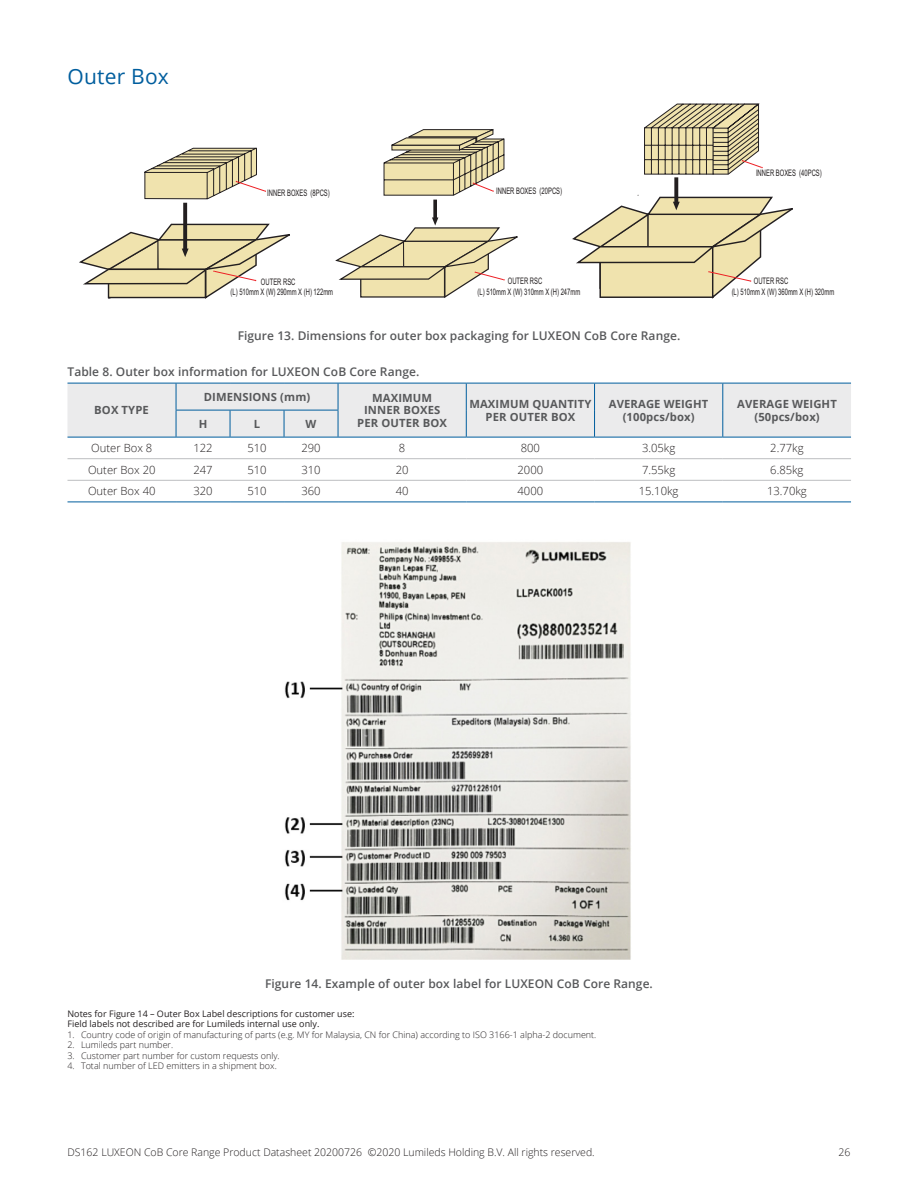
<style>
.page{position:relative;width:918px;height:1188px;background:#fff}
.page>*{position:absolute;margin:0;border:0;box-sizing:border-box;transform-origin:0 0}
.t1{font:21px "Open Sans";letter-spacing:.01em;color:#005e9e}
.t2{font:600 12px "Open Sans";letter-spacing:.005em;color:#58595b}
.t3{font:700 11.25px/12.8px "Open Sans";letter-spacing:.01em;color:#58595b}
.t4{font:300 11.25px "Open Sans";color:#231f20}
.t5{font:300 10.5px "Open Sans";color:#231f20}
.t6{font:300 9px "Open Sans";color:#231f20}
.t7{font:9px "Arial";color:#231f20;scale:.65 1}
.t8{font:9px/10.5px "Open Sans";color:#231f20}
</style>
<div class="page">
<hr style="left:68px;top:437px;width:108px;height:1px;background:#005e9e">
<hr style="left:338px;top:437px;width:128px;height:1px;background:#005e9e">
<hr style="left:466px;top:437px;width:129px;height:1px;background:#005e9e">
<hr style="left:595px;top:437px;width:128px;height:1px;background:#005e9e">
<hr style="left:723px;top:437px;width:128px;height:1px;background:#005e9e">
<hr style="left:176px;top:437px;width:54px;height:1px;background:#005e9e">
<hr style="left:230px;top:437px;width:54px;height:1px;background:#005e9e">
<hr style="left:284px;top:437px;width:54px;height:1px;background:#005e9e">
<div style="left:68px;top:383px;width:783px;height:54px;background:#ebebec"></div>
<hr style="left:68px;top:502px;width:108px;height:1px;background:#005e9e">
<hr style="left:176px;top:502px;width:54px;height:1px;background:#005e9e">
<hr style="left:230px;top:502px;width:54px;height:1px;background:#005e9e">
<hr style="left:284px;top:502px;width:54px;height:1px;background:#005e9e">
<hr style="left:338px;top:502px;width:128px;height:1px;background:#005e9e">
<hr style="left:466px;top:502px;width:129px;height:1px;background:#005e9e">
<hr style="left:595px;top:502px;width:128px;height:1px;background:#005e9e">
<hr style="left:723px;top:502px;width:128px;height:1px;background:#005e9e">
<hr style="left:68px;top:458px;width:108px;height:1px;background:#bcbec0">
<hr style="left:176px;top:458px;width:54px;height:1px;background:#bcbec0">
<hr style="left:230px;top:458px;width:54px;height:1px;background:#bcbec0">
<hr style="left:284px;top:458px;width:54px;height:1px;background:#bcbec0">
<hr style="left:338px;top:458px;width:128px;height:1px;background:#bcbec0">
<hr style="left:466px;top:458px;width:129px;height:1px;background:#bcbec0">
<hr style="left:595px;top:458px;width:128px;height:1px;background:#bcbec0">
<hr style="left:723px;top:458px;width:128px;height:1px;background:#bcbec0">
<hr style="left:68px;top:480px;width:108px;height:1px;background:#bcbec0">
<hr style="left:176px;top:480px;width:54px;height:1px;background:#bcbec0">
<hr style="left:230px;top:480px;width:54px;height:1px;background:#bcbec0">
<hr style="left:284px;top:480px;width:54px;height:1px;background:#bcbec0">
<hr style="left:338px;top:480px;width:128px;height:1px;background:#bcbec0">
<hr style="left:466px;top:480px;width:129px;height:1px;background:#bcbec0">
<hr style="left:595px;top:480px;width:128px;height:1px;background:#bcbec0">
<hr style="left:723px;top:480px;width:128px;height:1px;background:#bcbec0">
<svg style="left:183px;top:203px;width:4px;height:19px"></svg>
<svg style="left:79px;top:222px;width:211px;height:77px"></svg>
<svg style="left:144px;top:147px;width:122px;height:53px"></svg>
<svg style="left:433px;top:200px;width:4px;height:17px"></svg>
<svg style="left:335px;top:217px;width:183px;height:81px"></svg>
<svg style="left:674px;top:177px;width:4px;height:18px"></svg>
<svg style="left:572px;top:195px;width:221px;height:104px"></svg>
<svg style="left:644px;top:104px;width:119px;height:71px;background:#c2b896"></svg>
<svg style="left:383px;top:129px;width:122px;height:67px"></svg>
<img style="left:284px;top:542px;width:347px;height:418px">
<h1 class="t1" style="left:68px;top:62px;width:103px">Outer Box</h1>
<p class="t7" style="left:267px;top:187px;width:98px">INNER BOXES (8PCS)</p>
<p class="t7" style="left:261px;top:275px;width:55px">OUTER RSC</p>
<p class="t7" style="left:496px;top:185px;width:103px">INNER BOXES (20PCS)</p>
<p class="t7" style="left:508px;top:275px;width:55px">OUTER RSC</p>
<p class="t7" style="left:756px;top:167px;width:103px">INNER BOXES (40PCS)</p>
<p class="t7" style="left:754px;top:275px;width:55px">OUTER RSC</p>
<p class="t7" style="left:231px;top:286px;width:159px">(L) 510mm X (W) 290mm X (H) 122mm</p>
<p class="t7" style="left:478px;top:286px;width:159px">(L) 510mm X (W) 310mm X (H) 247mm</p>
<p class="t7" style="left:732px;top:286px;width:159px">(L) 510mm X (W) 360mm X (H) 320mm</p>
<h2 class="t2" style="left:238px;top:327px;width:443px">Figure 13. Dimensions for outer box packaging for LUXEON CoB Core Range.</h2>
<h2 class="t2" style="left:68px;top:363px;width:352px">Table 8. Outer box information for LUXEON CoB Core Range.</h2>
<p class="t3" style="left:94px;top:404px;width:54px">BOX TYPE</p>
<p class="t3" style="left:204px;top:390px;width:22px">DIMENS</p>
<p class="t3" style="left:249px;top:390px;width:13px">IONS</p>
<p class="t3" style="left:280px;top:390px;width:32px">(mm)</p>
<p class="t3" style="left:364px;top:391px;width:49px;text-indent:8px">MAXIMUM<br>INNER</p>
<p class="t3" style="left:357px;top:404px;width:77px;text-indent:46px">BOXES<br>PER OuTER</p>
<p class="t3" style="left:423px;top:416px;width:26px">BOX</p>
<p class="t3" style="left:199px;top:417px;width:8px">H</p>
<p class="t3" style="left:254px;top:417px;width:8px">l</p>
<p class="t3" style="left:306px;top:417px;width:12px">W</p>
<p class="t3" style="left:469px;top:397px;width:41px">MAXIMUM</p>
<p class="t3" style="left:533px;top:397px;width:18px">QUANT</p>
<p class="t3" style="left:574px;top:397px;width:12px">ITY</p>
<p class="t3" style="left:486px;top:410px;width:33px">PER OUTER</p>
<p class="t3" style="left:551px;top:410px;width:26px">BOX</p>
<p class="t3" style="left:609px;top:397px;width:24px">AVERAGE</p>
<p class="t3" style="left:623px;top:397px;width:73px;text-align:right">WEIGHT (100pcs/box)</p>
<p class="t3" style="left:737px;top:397px;width:24px">AVERAGE</p>
<p class="t3" style="left:754px;top:397px;width:68px;text-align:right">WEIGHT (50pcs/box)</p>
<p class="t4" style="left:91px;top:440px;width:63px">Outer Box 8</p>
<p class="t4" style="left:193px;top:440px;width:21px">122</p>
<p class="t4" style="left:247px;top:440px;width:21px">510</p>
<p class="t4" style="left:301px;top:440px;width:21px">290</p>
<p class="t4" style="left:399px;top:440px;width:8px">8</p>
<p class="t4" style="left:521px;top:440px;width:21px">800</p>
<p class="t4" style="left:642px;top:440px;width:35px">3.05kg</p>
<p class="t4" style="left:770px;top:440px;width:35px">2.77kg</p>
<p class="t4" style="left:88px;top:462px;width:69px">Outer Box 20</p>
<p class="t4" style="left:193px;top:462px;width:21px">247</p>
<p class="t4" style="left:247px;top:462px;width:21px">510</p>
<p class="t4" style="left:301px;top:462px;width:21px">310</p>
<p class="t4" style="left:396px;top:462px;width:14px">20</p>
<p class="t4" style="left:518px;top:462px;width:27px">2000</p>
<p class="t4" style="left:642px;top:462px;width:35px">7.55kg</p>
<p class="t4" style="left:770px;top:462px;width:35px">6.85kg</p>
<p class="t4" style="left:88px;top:484px;width:69px">Outer Box 40</p>
<p class="t4" style="left:193px;top:484px;width:21px">320</p>
<p class="t4" style="left:247px;top:484px;width:21px">510</p>
<p class="t4" style="left:301px;top:484px;width:21px">360</p>
<p class="t4" style="left:396px;top:484px;width:14px">40</p>
<p class="t4" style="left:518px;top:484px;width:27px">4000</p>
<p class="t4" style="left:639px;top:484px;width:41px">15.10kg</p>
<p class="t4" style="left:767px;top:484px;width:41px">13.70kg</p>
<h2 class="t2" style="left:265px;top:976px;width:388px">Figure 14. Example of outer box label for LUXEON CoB Core Range.</h2>
<p class="t8" style="left:68px;top:1008px;width:289px">Notes for Figure 14 – Outer Box Label descriptions for customer use:<br>Field labels not described are for Lumileds internal use only.</p>
<p class="t6" style="left:68px;top:1028px;width:530px">1. Country code of origin of manufacturing of parts (e.g. MY for Malaysia, CN for China) according to ISO 3166-1 alpha-2 document.</p>
<p class="t6" style="left:68px;top:1039px;width:107px">2. Lumileds part number.</p>
<p class="t6" style="left:68px;top:1049px;width:214px">3. Customer part number for custom requests only.</p>
<p class="t6" style="left:68px;top:1060px;width:211px">4. Total number of LED emitters in a shipment box.</p>
<p class="t5" style="left:68px;top:1145px;width:529px">DS162 LUXEON CoB Core Range Product Datasheet 20200726 ©2020 Lumileds Holding B.V. All rights reserved.</p>
<p class="t5" style="left:839px;top:1145px;width:13px">26</p>
</div>
